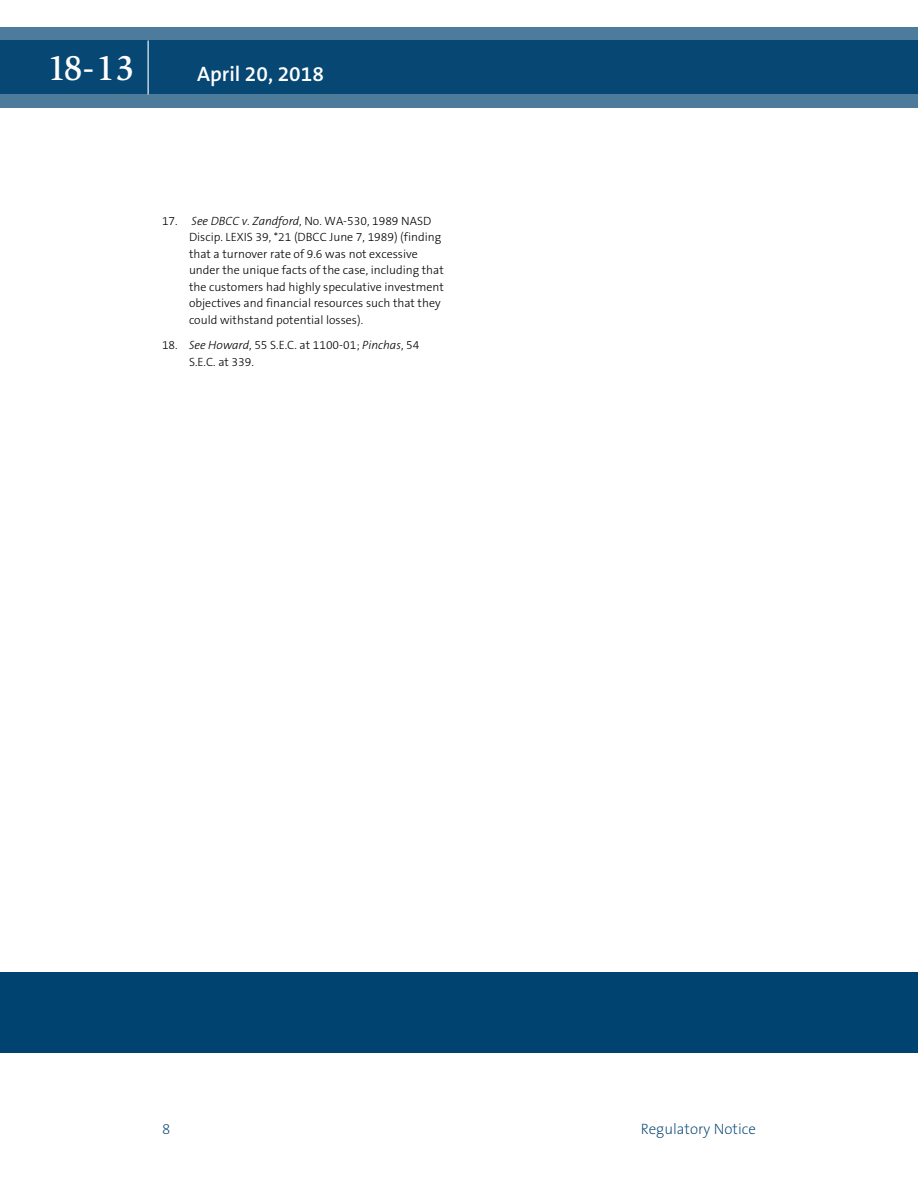
<style>
.page{position:relative;width:918px;height:1188px;background:#fff}
.page>*{position:absolute;margin:0;border:0;box-sizing:border-box;transform-origin:0 0}
.t1{font:500 36px "Slimbach LT";color:#fff}
.t2{font:600 21px "The Sans B6";color:#fff}
.t3{font:200 15px "The Sans B2";color:#004270}
.t4{font:300 12px/16.5px "The Sans B3";color:#000}
.s1{font-style:italic}
</style>
<div class="page">
<div style="left:0;top:972px;width:918px;height:81px;background:#004270"></div>
<svg style="left:0;top:27px;width:918px;height:81px;background:#1e5881"></svg>
<hr style="left:148px;top:40px;width:1px;height:54px;background:#fff">
<h1 class="t1" style="left:47px;top:46px;width:89px">18-13</h1>
<h2 class="t2" style="left:197px;top:62px;width:128px">April 20, 2018</h2>
<p class="t4" style="left:189px;top:213px;width:256px;text-indent:-27px">17. <span class="s1">See DBCC v. Zandford</span>, No. WA-530, 1989 NASD Discip. LEXIS 39, *21 (DBCC June 7, 1989) (finding that a turnover rate of 9.6 was not excessive under the unique facts of the case, including that the customers had highly speculative investment objectives and financial resources such that they could withstand potential losses).</p>
<p class="t4" style="left:189px;top:337px;width:232px;text-indent:-27px">18. <span class="s1">See Howard</span>, 55 S.E.C. at 1100-01; <span class="s1">Pinchas</span>, 54<br>S.E.C. at 339.</p>
<p class="t3" style="left:162px;top:1121px;width:10px">8</p>
<p class="t3" style="left:641px;top:1121px;width:117px">Regulatory Notice</p>
</div>
